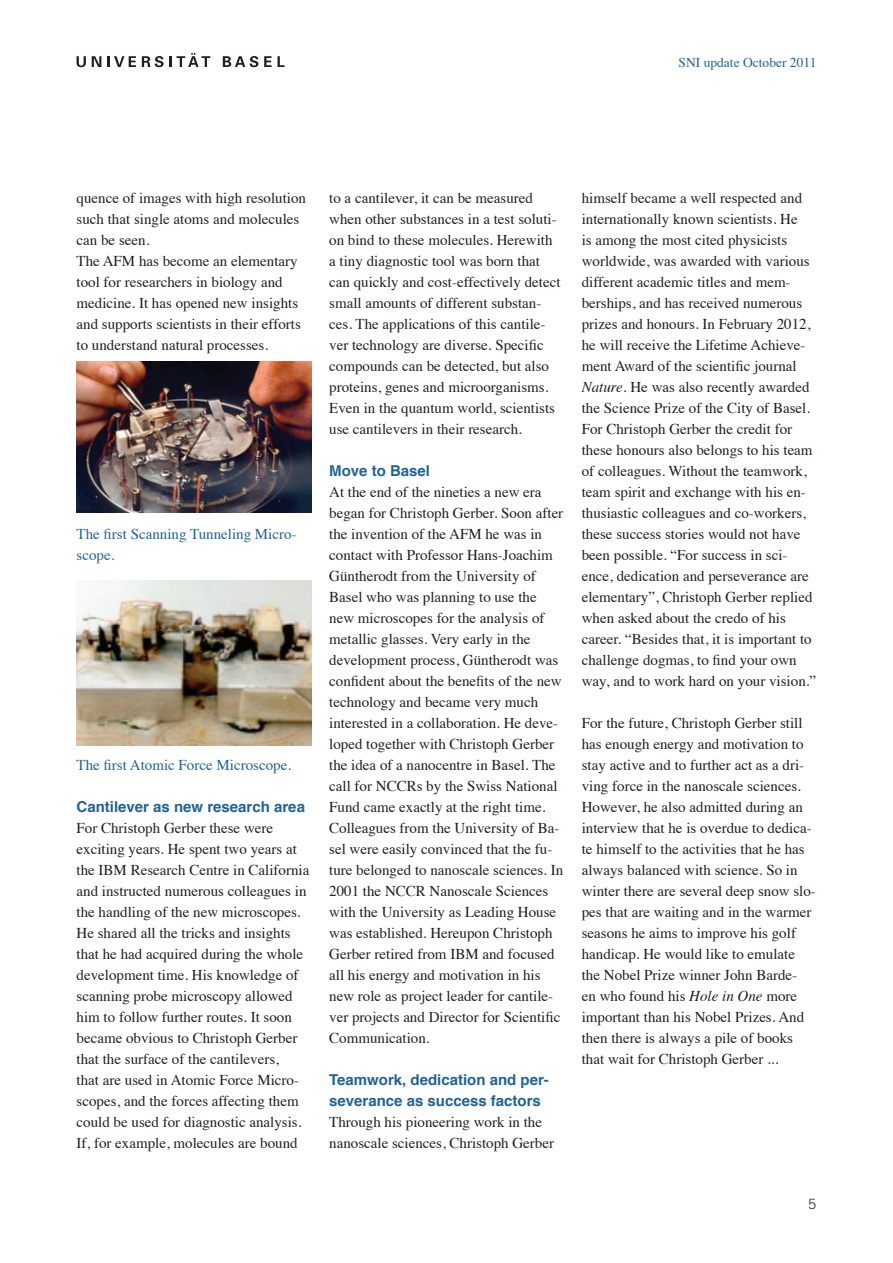
<style>
.page{position:relative;width:893px;height:1263px;background:#fff}
.page>*{position:absolute;margin:0;border:0;box-sizing:border-box;transform-origin:0 0}
.t1{font:15px/21px "Times";color:#231f20}
.t2{font:700 15px/21px "Helvetica";color:#216397}
.t3{font:15px/21px "Times";color:#216397}
.t4{font:14.25px "Trade Gothic LT";color:#3e3e3f}
.t5{font:13.5px "Times";color:#216397}
.s1{font-style:italic}
</style>
<div class="page">
<svg style="left:77px;top:56px;width:9px;height:11px"></svg>
<svg style="left:92px;top:56px;width:9px;height:11px"></svg>
<svg style="left:107px;top:56px;width:29px;height:11px"></svg>
<svg style="left:142px;top:53px;width:68px;height:14px"></svg>
<svg style="left:223px;top:56px;width:35px;height:11px"></svg>
<svg style="left:264px;top:56px;width:8px;height:11px"></svg>
<svg style="left:278px;top:56px;width:7px;height:11px"></svg>
<img style="left:77px;top:361px;width:234px;height:151px">
<img style="left:77px;top:581px;width:234px;height:165px">
<p class="t5" style="left:679px;top:50px;width:139px">SNI update October 2011</p>
<p class="t1" style="left:77px;top:186px;width:231px">quence of images with high resolution such that single atoms and molecules can be seen.<br>The AFM has become an elementary tool for researchers in biology and medicine. It has opened new insights and supports scientists in their efforts to understand natural processes.</p>
<p class="t3" style="left:77px;top:522px;width:222px">The first Scanning Tunneling Micro&shy;scope.</p>
<p class="t3" style="left:77px;top:753px;width:216px">The first Atomic Force Microscope.</p>
<p class="t2" style="left:77px;top:796px;width:230px">Cantilever as new research area</p>
<p class="t1" style="left:77px;top:816px;width:234px">For Christoph Gerber these were exciting years. He spent two years at the IBM Research Centre in California and instructed numerous colleagues in the handling of the new microscopes.<br>He shared all the tricks and insights that he had acquired during the whole development time. His knowledge of scanning probe microscopy allowed him to follow further routes. It soon became obvious to Christoph Gerber that the surface of the cantilevers,<br>that are used in Atomic Force Micro&shy;scopes, and the forces affecting them could be used for diagnostic analysis.<br>If, for example, molecules are bound</p>
<p class="t1" style="left:329px;top:186px;width:233px">to a cantilever, it can be measured when other substances in a test soluti&shy;on bind to these molecules. Herewith a tiny diagnostic tool was born that can quickly and cost-effectively detect small amounts of different substan&shy;ces. The applications of this cantile&shy;ver technology are diverse. Specific compounds can be detected, but also proteins, genes and microorganisms.<br>Even in the quantum world, scientists use cantilevers in their research.</p>
<p class="t2" style="left:329px;top:460px;width:102px">Move to Basel</p>
<p class="t1" style="left:329px;top:480px;width:236px">At the end of the nineties a new era began for Christoph Gerber. Soon after the invention of the AFM he was in contact with Professor Hans-Joachim Güntherodt from the University of Basel who was planning to use the new microscopes for the analysis of metallic glasses. Very early in the development process, Güntherodt was confident about the benefits of the new technology and became very much interested in a collaboration. He deve&shy;loped together with Christoph Gerber the idea of a nanocentre in Basel. The call for NCCRs by the Swiss National Fund came exactly at the right time.<br>Colleagues from the University of Ba&shy;sel were easily convinced that the fu&shy;ture belonged to nanoscale sciences. In 2001 the NCCR Nanoscale Sciences with the University as Leading House was established. Hereupon Christoph Gerber retired from IBM and focused all his energy and motivation in his new role as project leader for cantile&shy;ver projects and Director for Scientific Communication.</p>
<p class="t2" style="left:329px;top:1069px;width:221px">Teamwork, dedication and per&shy;severance as success factors</p>
<p class="t1" style="left:329px;top:1110px;width:226px">Through his pioneering work in the nanoscale sciences, Christoph Gerber</p>
<p class="t1" style="left:582px;top:186px;width:236px">himself became a well respected and internationally known scientists. He<br>is among the most cited physicists worldwide, was awarded with various different academic titles and mem&shy;berships, and has received numerous prizes and honours. In February 2012, he will receive the Lifetime Achieve&shy;ment Award of the scientific journal <span class="s1">Nature</span>. He was also recently awarded the Science Prize of the City of Basel.<br>For Christoph Gerber the credit for these honours also belongs to his team of colleagues. Without the teamwork, team spirit and exchange with his en&shy;thusiastic colleagues and co-workers, these success stories would not have been possible. “For success in sci&shy;ence, dedication and perseverance are elementary”, Christoph Gerber replied when asked about the credo of his career. “Besides that, it is important to challenge dogmas, to find your own way, and to work hard on your vision.”</p>
<p class="t1" style="left:582px;top:711px;width:236px">For the future, Christoph Gerber still has enough energy and motivation to stay active and to further act as a dri&shy;ving force in the nanoscale sciences.<br>However, he also admitted during an interview that he is overdue to dedica&shy;te himself to the activities that he has always balanced with science. So in winter there are several deep snow slo&shy;pes that are waiting and in the warmer seasons he aims to improve his golf handicap. He would like to emulate the Nobel Prize winner John Barde-<br>en who found his <span class="s1">Hole in One</span> more important than his Nobel Prizes. And then there is always a pile of books that wait for Christoph Gerber ...</p>
<p class="t4" style="left:808px;top:1195px;width:10px">5</p>
</div>
